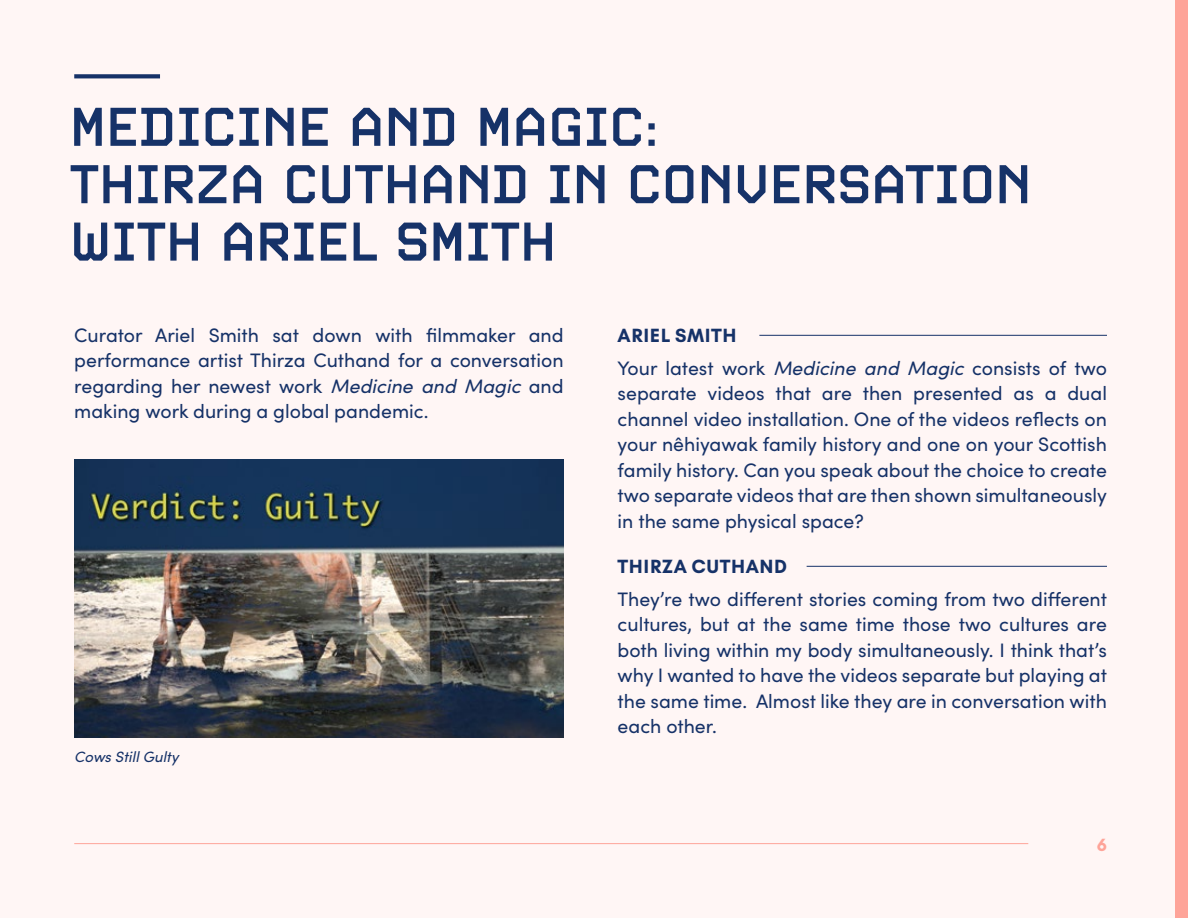
<style>
.page{position:relative;width:1188px;height:918px;background:#fff6f5}
.page>*{position:absolute;margin:0;border:0;box-sizing:border-box;transform-origin:0 0}
.section{font:500 54.3px/57.4px "Video";letter-spacing:.03em;color:#163268}
.body-no-indent{font:19.5px/25.5px "Sofia Pro";color:#163268;text-align:justify}
.interview_name-TC{font:700 19.5px "Glacial Indifference";letter-spacing:.03em;color:#163268}
.interview_name-AS{font:700 19.5px "Glacial Indifference";letter-spacing:.03em;color:#163268}
.t1{font:700 18px "Glacial Indifference";color:#fea499}
.image_caption{font:italic 15px "Sofia Pro";color:#163268}
.s1{font-style:italic}
</style>
<div class="page">
<hr style="left:74px;top:843px;width:954px;height:1px;background:#fea499">
<svg style="left:74px;top:74px;width:86px;height:4px"></svg>
<div style="left:1175px;top:0;width:13px;height:918px;background:#fea499"></div>
<hr style="left:759px;top:335px;width:348px;height:1px;background:#163268">
<hr style="left:807px;top:566px;width:300px;height:1px;background:#163268">
<img style="left:74px;top:459px;width:490px;height:278px">
<p class="section" style="left:71px;top:98px;width:962px">MEDICINE AND MAGIC:<br>THIRZA CUTHAND IN CONVERSATION<br>WITH ARIEL SMITH</p>
<p class="body-no-indent" style="left:74px;top:321px;width:491px">Curator Ariel Smith sat down with filmmaker and performance artist Thirza Cuthand for a conversation regarding her newest work <span class="s1">Medicine and Magic</span> and making work during a global pandemic.</p>
<p class="interview_name-AS" style="left:618px;top:324px;width:121px">ARIEL SMITH</p>
<p class="body-no-indent" style="left:618px;top:354px;width:491px">Your latest work <span class="s1">Medicine and Magic</span> consists of two separate videos that are then presented as a dual channel video installation. One of the videos reflects on your nêhiyawak family history and one on your Scottish family history. Can you speak about the choice to create two separate videos that are then shown simultaneously in the same physical space?</p>
<p class="interview_name-TC" style="left:618px;top:555px;width:171px">THIRZA CUTHAND</p>
<p class="body-no-indent" style="left:618px;top:585px;width:491px">They’re two different stories coming from two different cultures, but at the same time those two cultures are both living within my body simultaneously. I think that’s why I wanted to have the videos separate but playing at the same time. Almost like they are in conversation with each other.</p>
<p class="image_caption" style="left:74px;top:745px;width:106px">Cows Still Gulty</p>
<p class="t1" style="left:1097px;top:833px;width:12px">6</p>
</div>
